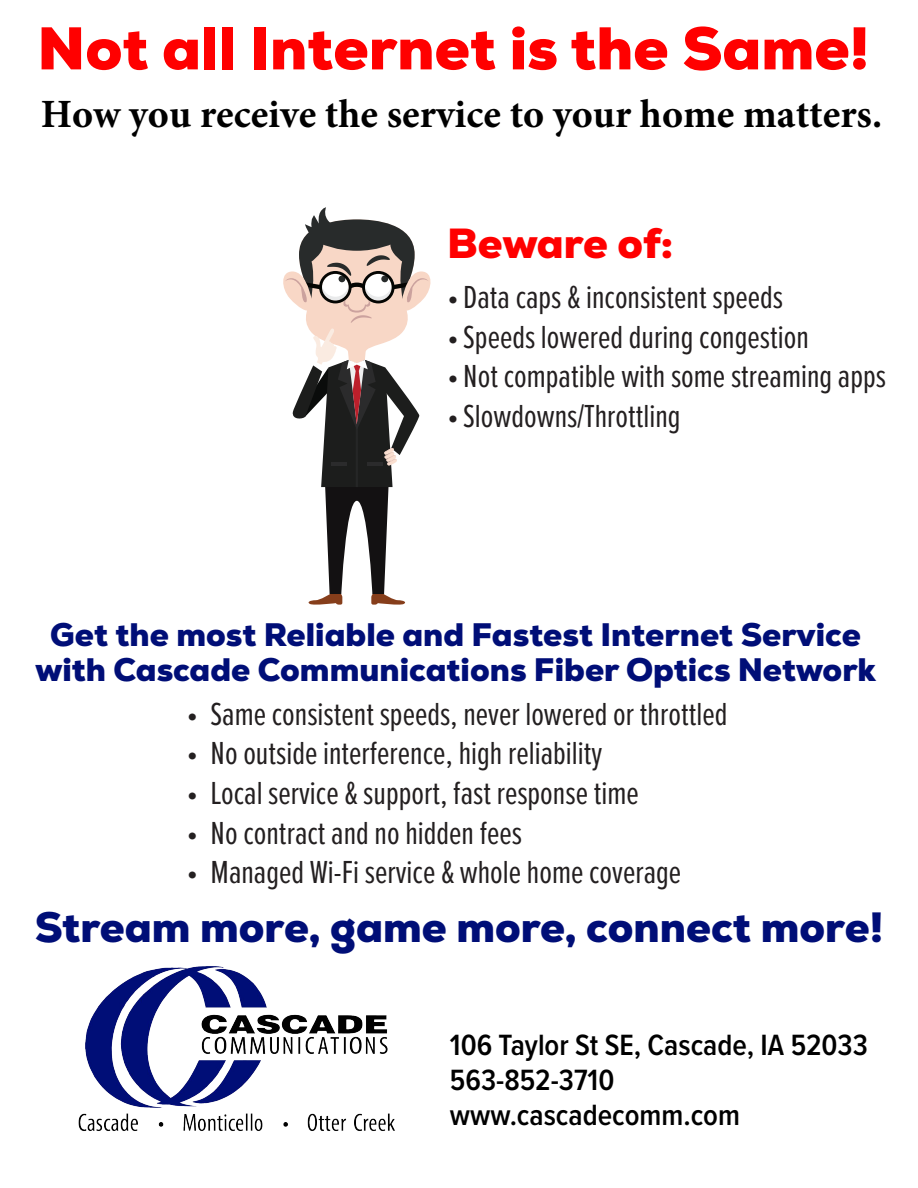
<style>
.page{position:relative;width:918px;height:1188px;background:#fff}
.page>*{position:absolute;margin:0;border:0;box-sizing:border-box;transform-origin:0 0}
.t1{font:900 60.15px "Nexa";color:#f00}
.t2{font:900 42.3px "Nexa";color:#000e77}
.t3{font:900 42px "Nexa";color:#f00}
.t4{font:700 40.2px "Minion Pro";color:#000}
.t5{font:33px "Proxima Nova Ex Cn";color:#231f20}
.t6{font:900 32.55px/34.5px "Nexa";color:#000e77;text-align:center}
.t7{font:600 30.45px/35px "Proxima Nova Cond";color:#000}
</style>
<div class="page">
<svg style="left:283px;top:207px;width:148px;height:398px"></svg>
<img style="left:78px;top:966px;width:317px;height:165px">
<h1 class="t1" style="left:37px;top:10px;width:833px">Not all Internet is the Same!</h1>
<p class="t4" style="left:41px;top:86px;width:843px">How you receive the service to your home matters.</p>
<p class="t3" style="left:447px;top:216px;width:227px">Beware of:</p>
<p class="t5" style="left:447px;top:273px;width:337px">• Data caps &amp; inconsistent speeds</p>
<p class="t5" style="left:447px;top:313px;width:363px">•Speeds lowered during congestion</p>
<p class="t5" style="left:447px;top:352px;width:440px">• Not compatible with some streaming apps</p>
<p class="t5" style="left:447px;top:392px;width:235px">•Slowdowns/Throttling</p>
<p class="t6" style="left:35px;top:617px;width:842px">Get the most Reliable and Fastest Internet Service with Cascade Communications Fiber Optics Network</p>
<p class="t5" style="left:186px;top:690px;width:543px">• Same consistent speeds, never lowered or throttled</p>
<p class="t5" style="left:186px;top:729px;width:417px">• No outside interference, high reliability</p>
<p class="t5" style="left:186px;top:769px;width:454px">• Local service &amp; support, fast response time</p>
<p class="t5" style="left:186px;top:809px;width:337px">• No contract and no hidden fees</p>
<p class="t5" style="left:186px;top:848px;width:496px">• Managed Wi-Fi service &amp; whole home coverage</p>
<p class="t2" style="left:35px;top:900px;width:850px">Stream more, game more, connect more!</p>
<p class="t7" style="left:450px;top:1027px;width:419px">106 Taylor St SE, Cascade, IA 52033<br>563-852-3710 www.cascadecomm.com</p>
</div>
